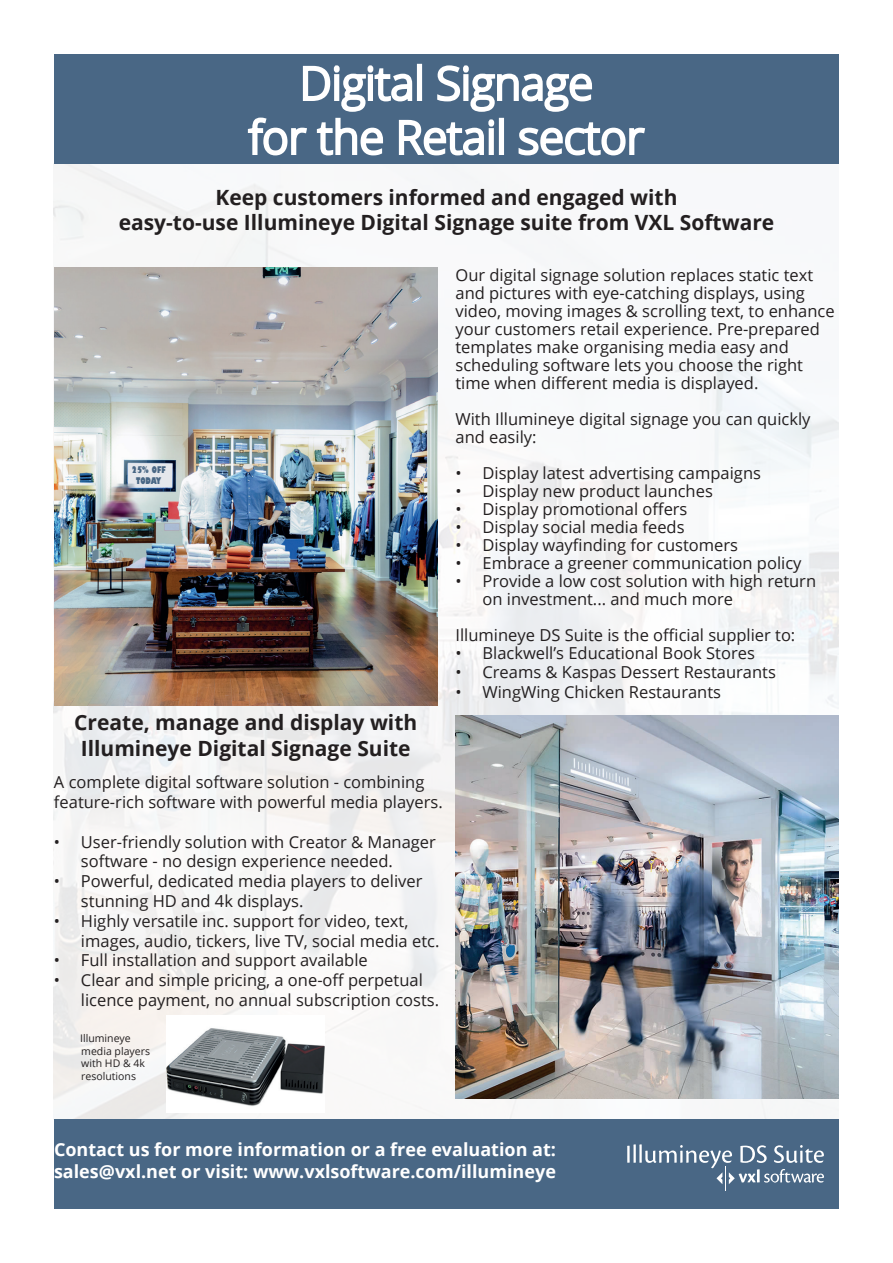
<style>
.page{position:relative;width:893px;height:1263px;background:#fff}
.page>*{position:absolute;margin:0;border:0;box-sizing:border-box;transform-origin:0 0}
.t1{font:700 21px/25.2px "Open Sans";color:#231f20;text-align:center}
.t2{font:700 18px/21.6px "Open Sans";color:#fff}
.t3{font:16.5px/18px "Open Sans";color:#231f20}
.t4{font:10.5px/12.6px "Open Sans";color:#231f20}
.t5{font:800 condensed 9px/10.8px "Gill Sans";color:#496785;text-align:center}
</style>
<div class="page">
<img style="left:54px;top:164px;width:784px;height:955px">
<div style="left:54px;top:55px;width:785px;height:109px;background:#496785"></div>
<svg style="left:247px;top:63px;width:399px;height:93px"></svg>
<div style="left:54px;top:1119px;width:784px;height:90px;background:#496785"></div>
<svg style="left:627px;top:1144px;width:197px;height:46px"></svg>
<img style="left:166px;top:1015px;width:159px;height:97px">
<img style="left:54px;top:268px;width:383px;height:438px">
<img style="left:455px;top:715px;width:383px;height:383px">
<p class="t1" style="left:119px;top:184px;width:657px">Keep customers informed and engaged with<br>easy-to-use Illumineye Digital Signage suite from VXL Software</p>
<p class="t5" style="left:132px;top:465px;width:36px">25% OFF<br>TODAY</p>
<p class="t1" style="left:74px;top:710px;width:345px">Create, manage and display with<br>Illumineye Digital Signage Suite</p>
<p class="t3" style="left:54px;top:772px;width:390px;line-height:19.8px">A complete digital software solution - combining feature-rich software with powerful media players.</p>
<p class="t3" style="left:81px;top:831px;width:356px;line-height:19.8px;text-indent:-27px">• User-friendly solution with Creator &amp; Manager software - no design experience needed.</p>
<p class="t3" style="left:81px;top:871px;width:343px;line-height:19.8px;text-indent:-27px">• Powerful, dedicated media players to deliver stunning HD and 4k displays.</p>
<p class="t3" style="left:81px;top:910px;width:360px;line-height:19.8px;text-indent:-27px">• Highly versatile inc. support for video, text, images, audio, tickers, live TV, social media etc.</p>
<p class="t3" style="left:54px;top:951px;width:315px">• Full installation and support available</p>
<p class="t3" style="left:81px;top:970px;width:360px;line-height:19.8px;text-indent:-27px">• Clear and simple pricing, a one-off perpetual licence payment, no annual subscription costs.</p>
<p class="t4" style="left:80px;top:1032px;width:71px">Illumineye media players with HD &amp; 4k resolutions</p>
<p class="t3" style="left:455px;top:265px;width:381px">Our digital signage solution replaces static text and pictures with eye-catching displays, using video, moving images &amp; scrolling text, to enhance your customers retail experience. Pre-prepared templates make organising media easy and scheduling software lets you choose the right time when different media is displayed.</p>
<p class="t3" style="left:455px;top:409px;width:357px">With Illumineye digital signage you can quickly and easily:</p>
<p class="t3" style="left:455px;top:463px;width:307px">• Display latest advertising campaigns</p>
<p class="t3" style="left:455px;top:481px;width:259px">• Display new product launches</p>
<p class="t3" style="left:455px;top:499px;width:234px">• Display promotional offers</p>
<p class="t3" style="left:455px;top:517px;width:231px">• Display social media feeds</p>
<p class="t3" style="left:455px;top:535px;width:284px">• Display wayfinding for customers</p>
<p class="t3" style="left:455px;top:553px;width:348px">• Embrace a greener communication policy</p>
<p class="t3" style="left:482px;top:571px;width:335px;text-indent:-27px">• Provide a low cost solution with high return on investment... and much more</p>
<p class="t3" style="left:455px;top:625px;width:341px">Illumineye DS Suite is the official supplier to:</p>
<p class="t3" style="left:455px;top:643px;width:301px">• Blackwell’s Educational Book Stores</p>
<p class="t3" style="left:455px;top:663px;width:322px">• Creams &amp; Kaspas Dessert Restaurants</p>
<p class="t3" style="left:455px;top:683px;width:267px">• WingWing Chicken Restaurants</p>
<p class="t2" style="left:54px;top:1138px;width:504px">Contact us for more information or a free evaluation at: sales@vxl.net or visit: www.vxlsoftware.com/illumineye</p>
</div>
